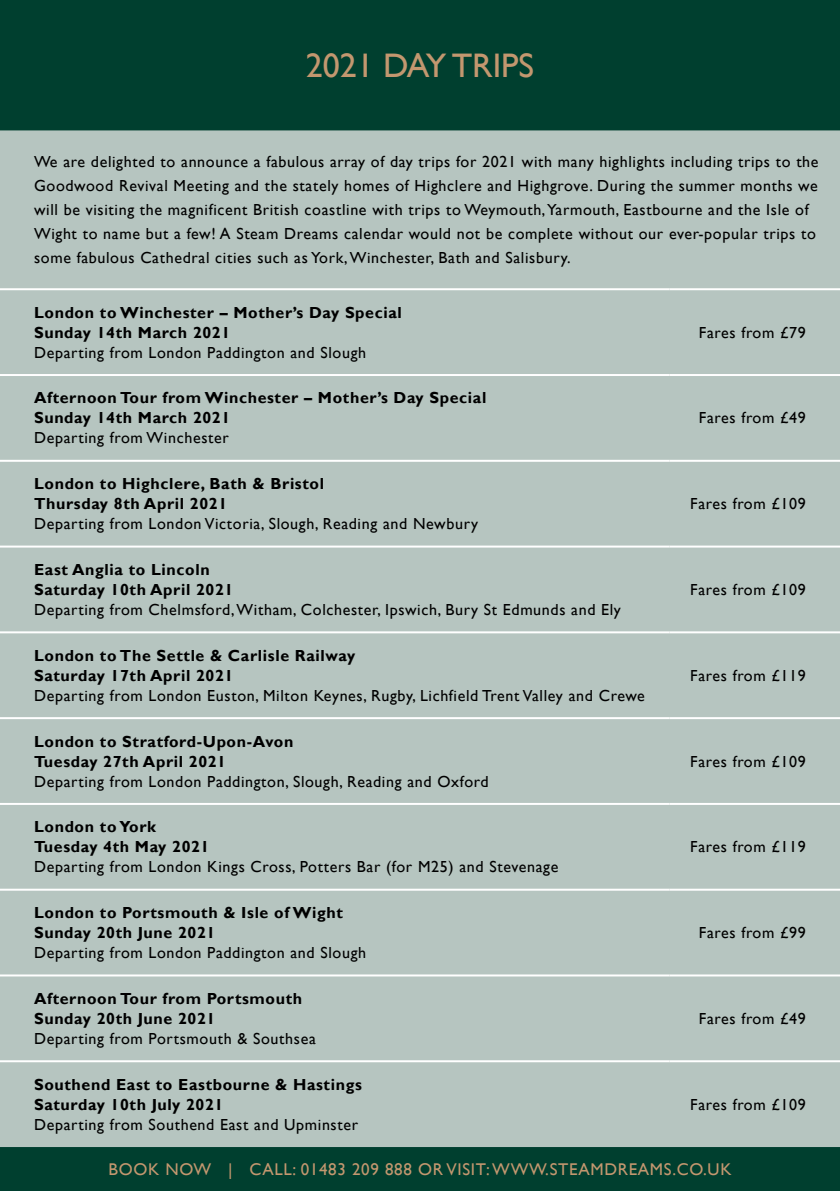
<style>
.page{position:relative;width:840px;height:1191px;background:#fff}
.page>*{position:absolute;margin:0;border:0;box-sizing:border-box;transform-origin:0 0}
.t1{font:34px "Gill Sans";color:#c3976f}
.t2{font:17px "Gill Sans";letter-spacing:.04em;color:#c3976f}
.t3{font:16px/24px "Gill Sans";letter-spacing:.04em;color:#000}
.t4{font:700 16px/20px "Gill Sans";letter-spacing:.04em;color:#000}
</style>
<div class="page">
<div style="left:0;top:1147px;width:839px;height:44px;background:#003f2f"></div>
<div style="left:0;top:0;width:839px;height:130px;background:#003f2f"></div>
<div style="left:0;top:130px;width:839px;height:1017px;background:#b6c5c0"></div>
<hr style="left:669px;top:288px;width:170px;height:2px;background:#fff">
<hr style="left:669px;top:374px;width:170px;height:2px;background:#fff">
<hr style="left:669px;top:460px;width:170px;height:2px;background:#fff">
<hr style="left:669px;top:545px;width:170px;height:2px;background:#fff">
<hr style="left:669px;top:631px;width:170px;height:2px;background:#fff">
<hr style="left:669px;top:717px;width:170px;height:2px;background:#fff">
<hr style="left:669px;top:803px;width:170px;height:2px;background:#fff">
<hr style="left:669px;top:888px;width:170px;height:2px;background:#fff">
<hr style="left:669px;top:974px;width:170px;height:2px;background:#fff">
<hr style="left:0;top:288px;width:669px;height:2px;background:#fff">
<hr style="left:0;top:460px;width:669px;height:2px;background:#fff">
<hr style="left:0;top:631px;width:669px;height:2px;background:#fff">
<hr style="left:0;top:717px;width:669px;height:2px;background:#fff">
<hr style="left:0;top:803px;width:669px;height:2px;background:#fff">
<hr style="left:0;top:888px;width:669px;height:2px;background:#fff">
<hr style="left:0;top:974px;width:669px;height:2px;background:#fff">
<hr style="left:0;top:374px;width:669px;height:2px;background:#fff">
<hr style="left:0;top:545px;width:669px;height:2px;background:#fff">
<hr style="left:0;top:1060px;width:669px;height:2px;background:#fff">
<hr style="left:669px;top:1060px;width:170px;height:2px;background:#fff">
<h1 class="t1" style="left:305px;top:46px;width:230px">2021 DAY TRIPS</h1>
<p class="t3" style="left:34px;top:150px;width:785px">We are delighted to announce a fabulous array of day trips for 2021 with many highlights including trips to the Goodwood Revival Meeting and the stately homes of Highclere and Highgrove. During the summer months we will be visiting the magnificent British coastline with trips to Weymouth, Yarmouth, Eastbourne and the Isle of Wight to name but a few! A Steam Dreams calendar would not be complete without our ever-popular trips to some fabulous Cathedral cities such as York, Winchester, Bath and Salisbury.</p>
<p class="t4" style="left:34px;top:303px;width:369px">London to Winchester – Mother’s Day Special<br>Sunday 14th March 2021</p>
<p class="t3" style="left:34px;top:340px;width:333px">Departing from London Paddington and Slough</p>
<p class="t3" style="left:698px;top:320px;width:108px">Fares from £79</p>
<p class="t4" style="left:34px;top:388px;width:453px">Afternoon Tour from Winchester – Mother’s Day Special<br>Sunday 14th March 2021</p>
<p class="t3" style="left:34px;top:426px;width:196px">Departing from Winchester</p>
<p class="t4" style="left:34px;top:474px;width:291px">London to Highclere, Bath &amp; Bristol<br>Thursday 8th April 2021</p>
<p class="t3" style="left:34px;top:512px;width:445px">Departing from London Victoria, Slough, Reading and Newbury</p>
<p class="t4" style="left:34px;top:560px;width:201px">East Anglia to Lincoln<br>Saturday 10th April 2021</p>
<p class="t3" style="left:34px;top:598px;width:588px">Departing from Chelmsford, Witham, Colchester, Ipswich, Bury St Edmunds and Ely</p>
<p class="t4" style="left:34px;top:646px;width:322px">London to The Settle &amp; Carlisle Railway<br>Saturday 17th April 2021</p>
<p class="t3" style="left:34px;top:683px;width:612px">Departing from London Euston, Milton Keynes, Rugby, Lichfield Trent Valley and Crewe</p>
<p class="t4" style="left:34px;top:731px;width:261px">London to Stratford-Upon-Avon<br>Tuesday 27th April 2021</p>
<p class="t3" style="left:34px;top:769px;width:456px">Departing from London Paddington, Slough, Reading and Oxford</p>
<p class="t4" style="left:34px;top:817px;width:177px">London to York<br>Tuesday 4th May 2021</p>
<p class="t3" style="left:34px;top:855px;width:525px">Departing from London Kings Cross, Potters Bar (for M25) and Stevenage</p>
<p class="t4" style="left:34px;top:903px;width:310px">London to Portsmouth &amp; Isle of Wight<br>Sunday 20th June 2021</p>
<p class="t3" style="left:34px;top:941px;width:333px">Departing from London Paddington and Slough</p>
<p class="t4" style="left:34px;top:989px;width:269px">Afternoon Tour from Portsmouth<br>Sunday 20th June 2021</p>
<p class="t3" style="left:34px;top:1026px;width:283px">Departing from Portsmouth &amp; Southsea</p>
<p class="t4" style="left:34px;top:1075px;width:329px">Southend East to Eastbourne &amp; Hastings<br>Saturday 10th July 2021</p>
<p class="t3" style="left:34px;top:1113px;width:325px">Departing from Southend East and Upminster</p>
<p class="t3" style="left:698px;top:406px;width:108px">Fares from £49</p>
<p class="t3" style="left:689px;top:492px;width:117px">Fares from £109</p>
<p class="t3" style="left:689px;top:578px;width:117px">Fares from £109</p>
<p class="t3" style="left:689px;top:663px;width:117px">Fares from £119</p>
<p class="t3" style="left:689px;top:749px;width:117px">Fares from £109</p>
<p class="t3" style="left:689px;top:835px;width:117px">Fares from £119</p>
<p class="t3" style="left:698px;top:921px;width:108px">Fares from £99</p>
<p class="t3" style="left:698px;top:1006px;width:108px">Fares from £49</p>
<p class="t3" style="left:689px;top:1093px;width:117px">Fares from £109</p>
<p class="t2" style="left:108px;top:1159px;width:624px">BOOK NOW | CALL: 01483 209 888 OR VISIT: WWW.STEAMDREAMS.CO.UK</p>
</div>
